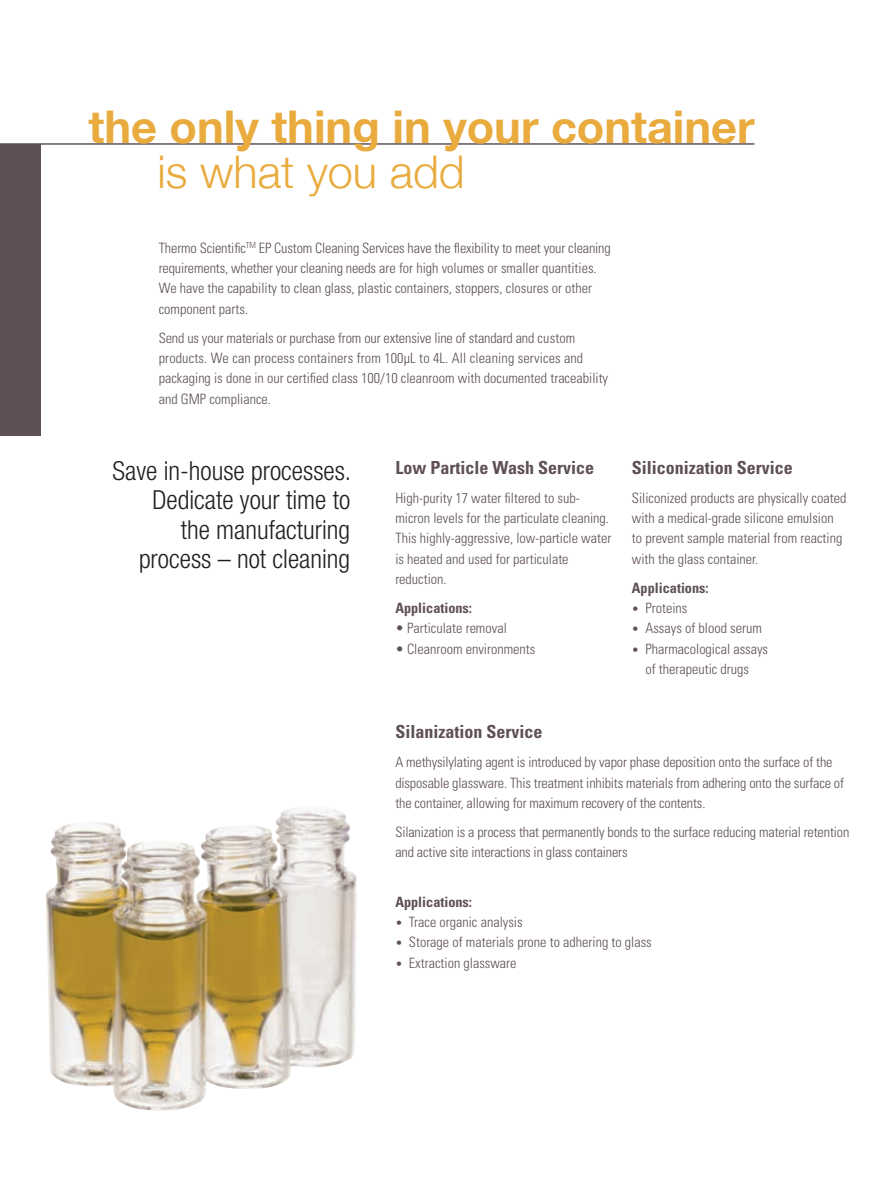
<style>
.page{position:relative;width:891px;height:1188px;background:#fff}
.page>*{position:absolute;margin:0;border:0;box-sizing:border-box;transform-origin:0 0}
.t1{font:700 45.15px "Helvetica Neue";color:#e9ab3d}
.t2{font:300 45.15px "Helvetica Neue";color:#e9ab3d}
.t3{font:300 condensed 26.25px/29.2px "Helvetica Neue";color:#231f20;text-align:right}
.t4{font:700 condensed 18px "Univers";color:#5e5055}
.t5{font:300 condensed 14.25px/20.2px "Univers";color:#5e5055}
.t6{font:700 condensed 14.25px "Univers";color:#5e5055}
.s1{font-size:12px}
</style>
<div class="page">
<div style="left:0;top:145px;width:40px;height:291px;background:#5e5055"></div>
<img style="left:46px;top:809px;width:259px;height:265px">
<hr style="left:0;top:143px;width:755px;height:2px;background:#5e5055">
<h1 class="t1" style="left:89px;top:99px;width:668px">the only thing in your container</h1>
<h1 class="t2" style="left:158px;top:145px;width:309px">is what you add</h1>
<p class="t5" style="left:159px;top:238px;width:454px">Thermo Scientific<sup>TM</sup> EP Custom Cleaning Services have the flexibility to meet your cleaning requirements, whether your cleaning needs are for high volumes or smaller quantities.<br>We have the capability to clean glass, plastic containers, stoppers, closures or other component parts.</p>
<p class="t5" style="left:159px;top:328px;width:451px">Send us your materials or purchase from our extensive line of standard and custom products. We can process containers from 100µL to 4L. All cleaning services and packaging is done in our certified class 100/10 cleanroom with documented traceability and GMP compliance.</p>
<h2 class="t3" style="left:113px;top:456px;width:240px">Save in-house processes.<br>Dedicate your time to<br>the manufacturing process – not cleaning</h2>
<p class="t4" style="left:395px;top:456px;width:200px">Low Particle Wash Service</p>
<p class="t5" style="left:395px;top:488px;width:218px">High-purity 17 water filtered to sub&shy;micron levels for the particulate cleaning.<br>This highly-aggressive, low-particle water is heated and used for particulate reduction.</p>
<p class="t6" style="left:395px;top:599px;width:78px">Applications:</p>
<p class="t5" style="left:395px;top:618px;width:113px">• Particulate removal</p>
<p class="t5" style="left:395px;top:638px;width:141px">• Cleanroom environments</p>
<p class="t4" style="left:632px;top:456px;width:163px">Siliconization Service</p>
<p class="t5" style="left:632px;top:488px;width:216px">Siliconized products are physically coated with a medical-grade silicone emulsion to prevent sample material from reacting with the glass container.</p>
<p class="t6" style="left:632px;top:579px;width:78px">Applications:</p>
<p class="t5" style="left:632px;top:598px;width:57px"><span class="s1">•</span> Proteins</p>
<p class="t5" style="left:632px;top:618px;width:131px"><span class="s1">•</span> Assays of blood serum</p>
<p class="t5" style="left:632px;top:638px;width:138px;text-align:center"><span class="s1">•</span> Pharmacological assays of therapeutic drugs</p>
<p class="t4" style="left:395px;top:721px;width:149px">Silanization Service</p>
<p class="t5" style="left:395px;top:752px;width:450px">A methysilylating agent is introduced by vapor phase deposition onto the surface of the disposable glassware. This treatment inhibits materials from adhering onto the surface of the container, allowing for maximum recovery of the contents.</p>
<p class="t5" style="left:395px;top:822px;width:456px">Silanization is a process that permanently bonds to the surface reducing material retention and active site interactions in glass containers</p>
<p class="t6" style="left:395px;top:893px;width:78px">Applications:</p>
<p class="t5" style="left:395px;top:912px;width:129px"><span class="s1">•</span> Trace organic analysis</p>
<p class="t5" style="left:395px;top:932px;width:258px"><span class="s1">•</span> Storage of materials prone to adhering to glass</p>
<p class="t5" style="left:395px;top:952px;width:123px"><span class="s1">•</span> Extraction glassware</p>
</div>
